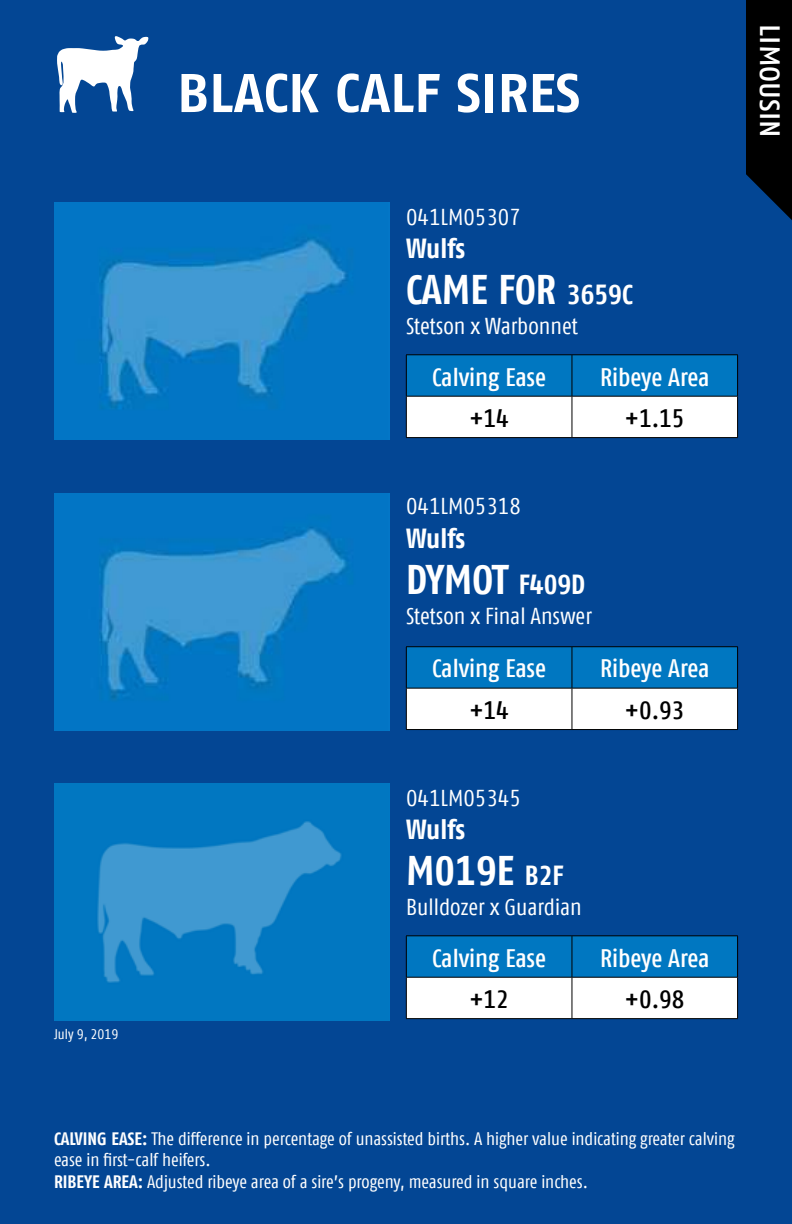
<style>
.page{position:relative;width:792px;height:1224px;background:#034694}
.page>*{position:absolute;margin:0;border:0;box-sizing:border-box;transform-origin:0 0}
.t1{font:700 54.4px "Fago Offc";color:#fff}
.t2{font:700 condensed 41.4px "Fago Offc";color:#fff}
.t3{font:500 28px "Fago Offc";color:#fff}
.t4{font:700 condensed 27.6px "Fago Offc";letter-spacing:-.005em;color:#fff}
.t5{font:500 condensed 25.4px "Fago Offc";letter-spacing:-.005em;color:#fff}
.t6{font:500 condensed 25.4px "Fago Offc";color:#000}
.t7{font:condensed 23px "Fago Offc";color:#fff}
.t8{font:condensed 18px/21.6px "Fago Offc";letter-spacing:-.005em;color:#fff}
.t9{font:condensed 14px "Fago Offc";color:#fff}
.s1{font-size:27.6px}
.s2{font-weight:700}
</style>
<div class="page">
<svg style="left:407px;top:355px;width:330px;height:82px;background:#7db8dd"></svg>
<hr style="left:406px;top:354px;width:166px;height:1px;background:#000">
<hr style="left:406px;top:355px;width:1px;height:41px;background:#000">
<hr style="left:572px;top:354px;width:166px;height:1px;background:#000">
<hr style="left:572px;top:355px;width:1px;height:41px;background:#000">
<hr style="left:737px;top:355px;width:1px;height:41px;background:#000">
<hr style="left:406px;top:396px;width:166px;height:1px;background:#000">
<hr style="left:406px;top:396px;width:1px;height:41px;background:#000">
<hr style="left:572px;top:396px;width:166px;height:1px;background:#000">
<hr style="left:572px;top:396px;width:1px;height:41px;background:#000">
<hr style="left:737px;top:396px;width:1px;height:41px;background:#000">
<hr style="left:406px;top:437px;width:166px;height:1px;background:#000">
<hr style="left:572px;top:437px;width:166px;height:1px;background:#000">
<img style="left:54px;top:493px;width:335px;height:237px">
<div style="left:747px;top:0;width:45px;height:220px;background:#000"></div>
<svg style="left:407px;top:647px;width:330px;height:82px;background:#7db8dd"></svg>
<hr style="left:406px;top:646px;width:166px;height:1px;background:#000">
<hr style="left:406px;top:647px;width:1px;height:41px;background:#000">
<hr style="left:572px;top:646px;width:166px;height:1px;background:#000">
<hr style="left:572px;top:647px;width:1px;height:41px;background:#000">
<hr style="left:737px;top:647px;width:1px;height:41px;background:#000">
<hr style="left:406px;top:688px;width:166px;height:1px;background:#000">
<hr style="left:406px;top:688px;width:1px;height:41px;background:#000">
<hr style="left:572px;top:688px;width:166px;height:1px;background:#000">
<hr style="left:572px;top:688px;width:1px;height:41px;background:#000">
<hr style="left:737px;top:688px;width:1px;height:41px;background:#000">
<hr style="left:406px;top:729px;width:166px;height:1px;background:#000">
<hr style="left:572px;top:729px;width:166px;height:1px;background:#000">
<svg style="left:407px;top:936px;width:330px;height:82px;background:#7db8dd"></svg>
<hr style="left:406px;top:935px;width:166px;height:1px;background:#000">
<hr style="left:406px;top:936px;width:1px;height:41px;background:#000">
<hr style="left:572px;top:935px;width:166px;height:1px;background:#000">
<hr style="left:572px;top:936px;width:1px;height:41px;background:#000">
<hr style="left:737px;top:936px;width:1px;height:41px;background:#000">
<hr style="left:406px;top:977px;width:166px;height:1px;background:#000">
<hr style="left:406px;top:978px;width:1px;height:40px;background:#000">
<hr style="left:572px;top:977px;width:166px;height:1px;background:#000">
<hr style="left:572px;top:978px;width:1px;height:40px;background:#000">
<hr style="left:737px;top:978px;width:1px;height:40px;background:#000">
<hr style="left:406px;top:1018px;width:166px;height:1px;background:#000">
<hr style="left:572px;top:1018px;width:166px;height:1px;background:#000">
<svg style="left:746px;top:171px;width:46px;height:49px"></svg>
<svg style="left:57px;top:36px;width:91px;height:77px"></svg>
<img style="left:54px;top:203px;width:335px;height:237px">
<img style="left:54px;top:784px;width:335px;height:237px">
<p class="t9" style="left:54px;top:1026px;width:66px">July 9, 2019</p>
<h1 class="t1" style="left:177px;top:61px;width:405px">BLACK CALF SIRES</h1>
<p class="t7" style="left:406px;top:204px;width:116px">041LM05307</p>
<h3 class="t4" style="left:406px;top:232px;width:61px">Wulfs</h3>
<h2 class="t2" style="left:406px;top:265px;width:228px">CAME FOR <span class="s1">3659C</span></h2>
<p class="t7" style="left:406px;top:313px;width:173px">Stetson x Warbonnet</p>
<h3 class="t5" style="left:432px;top:362px;width:116px">Calving Ease</h3>
<h3 class="t5" style="left:600px;top:362px;width:111px">Ribeye Area</h3>
<h3 class="t6" style="left:469px;top:403px;width:41px">+14</h3>
<h3 class="t6" style="left:625px;top:403px;width:61px">+1.15</h3>
<p class="t7" style="left:406px;top:493px;width:116px">041LM05318</p>
<h3 class="t4" style="left:406px;top:522px;width:61px">Wulfs</h3>
<h2 class="t2" style="left:406px;top:555px;width:181px">DYMOT <span class="s1">F409D</span></h2>
<p class="t7" style="left:406px;top:602px;width:187px">Stetson x Final Answer</p>
<h3 class="t5" style="left:432px;top:654px;width:116px">Calving Ease</h3>
<h3 class="t5" style="left:600px;top:654px;width:111px">Ribeye Area</h3>
<h3 class="t6" style="left:469px;top:695px;width:41px">+14</h3>
<h3 class="t6" style="left:625px;top:695px;width:61px">+0.93</h3>
<p class="t7" style="left:406px;top:785px;width:116px">041LM05345</p>
<h3 class="t4" style="left:406px;top:813px;width:61px">Wulfs</h3>
<h2 class="t2" style="left:406px;top:846px;width:159px">M019E <span class="s1">B2F</span></h2>
<p class="t7" style="left:406px;top:894px;width:177px">Bulldozer x Guardian</p>
<h3 class="t5" style="left:432px;top:943px;width:116px">Calving Ease</h3>
<h3 class="t5" style="left:600px;top:943px;width:111px">Ribeye Area</h3>
<h3 class="t6" style="left:469px;top:984px;width:41px">+12</h3>
<h3 class="t6" style="left:625px;top:984px;width:61px">+0.98</h3>
<h3 class="t3" style="left:786px;top:24px;width:115px;rotate:90deg">LIMOUSIN</h3>
<p class="t8" style="left:54px;top:1128px;width:682px"><span class="s2">CALVING EASE:</span> The difference in percentage of unassisted births. A higher value indicating greater calving ease in first-calf heifers.<br><span class="s2">RIBEYE AREA:</span> Adjusted ribeye area of a sire’s progeny, measured in square inches.</p>
</div>
